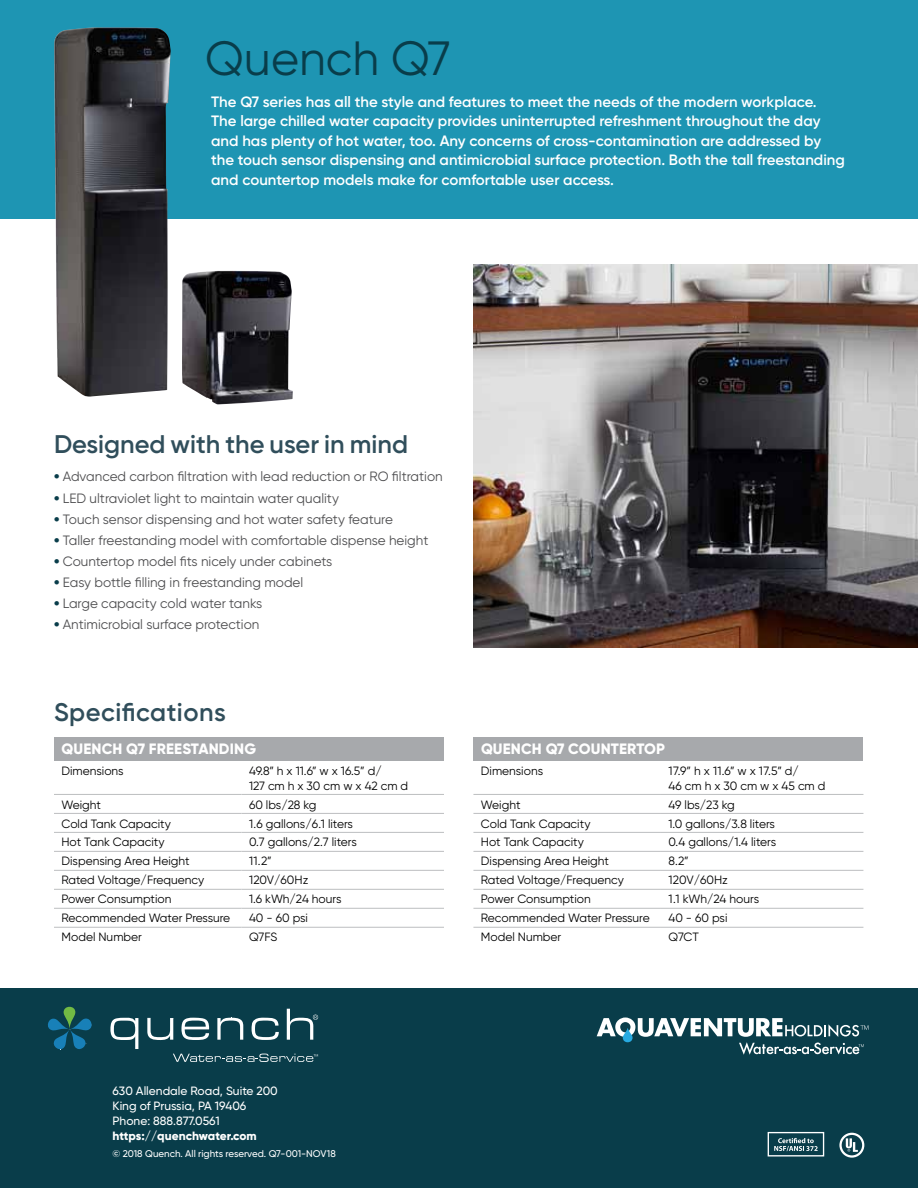
<style>
.page{position:relative;width:918px;height:1188px;background:#fff}
.page>*{position:absolute;margin:0;border:0;box-sizing:border-box;transform-origin:0 0}
.t1{font:48px "Gilroy";color:#093d4a}
.t2{font:600 25.5px "Gilroy";color:#304e5b}
.t3{font:600 25.5px "Gilroy";letter-spacing:.02em;color:#304e5b}
.t4{font:600 15px/19.5px "Gilroy";color:#fff}
.t5{font:800 15px "Gilroy";color:#fff}
.t6{font:13.5px "Gilroy";color:#4d4d4f}
.t7{font:12px/14.4px "Gilroy";color:#000}
.t8{font:500 12px/15px "Gilroy";color:#fff}
.t9{font:800 12px "Gilroy";letter-spacing:-.005em;color:#fff}
.t10{font:500 9.75px "Gilroy";color:#fff}
.s1{font-weight:900;color:#093d4a}
</style>
<div class="page">
<div style="left:0;top:0;width:918px;height:218px;background:#1e95b3"></div>
<div style="left:0;top:988px;width:918px;height:200px;background:#093d4a"></div>
<div style="left:54px;top:738px;width:390px;height:23px;background:#a7a9ac"></div>
<hr style="left:54px;top:794px;width:188px;height:1px;background:#bcbec0">
<hr style="left:242px;top:794px;width:202px;height:1px;background:#bcbec0">
<hr style="left:54px;top:813px;width:188px;height:1px;background:#bcbec0">
<hr style="left:242px;top:813px;width:202px;height:1px;background:#bcbec0">
<hr style="left:54px;top:832px;width:188px;height:1px;background:#bcbec0">
<hr style="left:242px;top:832px;width:202px;height:1px;background:#bcbec0">
<hr style="left:54px;top:851px;width:188px;height:1px;background:#bcbec0">
<hr style="left:242px;top:851px;width:202px;height:1px;background:#bcbec0">
<hr style="left:54px;top:870px;width:188px;height:1px;background:#bcbec0">
<hr style="left:242px;top:870px;width:202px;height:1px;background:#bcbec0">
<hr style="left:54px;top:889px;width:188px;height:1px;background:#bcbec0">
<hr style="left:242px;top:889px;width:202px;height:1px;background:#bcbec0">
<hr style="left:54px;top:908px;width:188px;height:1px;background:#bcbec0">
<hr style="left:242px;top:908px;width:202px;height:1px;background:#bcbec0">
<hr style="left:54px;top:927px;width:188px;height:1px;background:#bcbec0">
<hr style="left:242px;top:927px;width:202px;height:1px;background:#bcbec0">
<div style="left:473px;top:738px;width:390px;height:23px;background:#a7a9ac"></div>
<hr style="left:473px;top:927px;width:188px;height:1px;background:#bcbec0">
<hr style="left:661px;top:927px;width:202px;height:1px;background:#bcbec0">
<hr style="left:473px;top:794px;width:188px;height:1px;background:#bcbec0">
<hr style="left:661px;top:794px;width:202px;height:1px;background:#bcbec0">
<hr style="left:473px;top:813px;width:188px;height:1px;background:#bcbec0">
<hr style="left:661px;top:813px;width:202px;height:1px;background:#bcbec0">
<hr style="left:473px;top:832px;width:188px;height:1px;background:#bcbec0">
<hr style="left:661px;top:832px;width:202px;height:1px;background:#bcbec0">
<hr style="left:473px;top:851px;width:188px;height:1px;background:#bcbec0">
<hr style="left:661px;top:851px;width:202px;height:1px;background:#bcbec0">
<hr style="left:473px;top:870px;width:188px;height:1px;background:#bcbec0">
<hr style="left:661px;top:870px;width:202px;height:1px;background:#bcbec0">
<hr style="left:473px;top:889px;width:188px;height:1px;background:#bcbec0">
<hr style="left:661px;top:889px;width:202px;height:1px;background:#bcbec0">
<hr style="left:473px;top:908px;width:188px;height:1px;background:#bcbec0">
<hr style="left:661px;top:908px;width:202px;height:1px;background:#bcbec0">
<div style="left:64px;top:1007px;width:11px;height:22px;background:#72ba44;border-radius:6px"></div>
<svg style="left:48px;top:1019px;width:44px;height:30px"></svg>
<svg style="left:110px;top:1018px;width:28px;height:31px"></svg>
<svg style="left:147px;top:1018px;width:26px;height:22px"></svg>
<svg style="left:181px;top:1018px;width:28px;height:22px"></svg>
<svg style="left:217px;top:1018px;width:26px;height:22px"></svg>
<svg style="left:252px;top:1017px;width:27px;height:23px"></svg>
<svg style="left:287px;top:1009px;width:31px;height:31px"></svg>
<svg style="left:173px;top:1054px;width:145px;height:8px"></svg>
<svg style="left:597px;top:1018px;width:271px;height:37px"></svg>
<svg style="left:774px;top:1138px;width:44px;height:13px"></svg>
<div style="left:768px;top:1132px;width:56px;height:24px;border:1px solid #fff"></div>
<img style="left:182px;top:271px;width:111px;height:133px">
<img style="left:54px;top:27px;width:117px;height:370px">
<img style="left:473px;top:265px;width:445px;height:382px">
<svg style="left:839px;top:1133px;width:25px;height:25px"></svg>
<h1 class="t1" style="left:205px;top:29px;width:247px">Quench Q7</h1>
<p class="t4" style="left:211px;top:92px;width:635px">The Q7 series has all the style and features to meet the needs of the modern workplace.<br>The large chilled water capacity provides uninterrupted refreshment throughout the day and has plenty of hot water, too. Any concerns of cross-contamination are addressed by the touch sensor dispensing and antimicrobial surface protection. Both the tall freestanding and countertop models make for comfortable user access.</p>
<h2 class="t2" style="left:54px;top:428px;width:356px">Designed with the user in mind</h2>
<p class="t6" style="left:54px;top:469px;width:390px"><span class="s1">•</span> Advanced carbon filtration with lead reduction or RO filtration</p>
<p class="t6" style="left:54px;top:490px;width:286px"><span class="s1">•</span> LED ultraviolet light to maintain water quality</p>
<p class="t6" style="left:54px;top:511px;width:341px"><span class="s1">•</span> Touch sensor dispensing and hot water safety feature</p>
<p class="t6" style="left:54px;top:532px;width:376px"><span class="s1">•</span> Taller freestanding model with comfortable dispense height</p>
<p class="t6" style="left:54px;top:553px;width:280px"><span class="s1">•</span> Countertop model fits nicely under cabinets</p>
<p class="t6" style="left:54px;top:574px;width:251px"><span class="s1">•</span> Easy bottle filling in freestanding model</p>
<p class="t6" style="left:54px;top:595px;width:210px"><span class="s1">•</span> Large capacity cold water tanks</p>
<p class="t6" style="left:54px;top:616px;width:207px"><span class="s1">•</span> Antimicrobial surface protection</p>
<h2 class="t3" style="left:54px;top:696px;width:174px">Specifications</h2>
<p class="t5" style="left:62px;top:740px;width:22px">QUEN</p>
<p class="t5" style="left:102px;top:740px;width:100px">CH Q7 FREESTANDING</p>
<p class="t7" style="left:62px;top:764px;width:64px">Dimensions</p>
<p class="t7" style="left:249px;top:764px;width:161px">49.8” h x 11.6” w x 16.5” d/<br>127 cm h x 30 cm w x 42 cm d</p>
<p class="t7" style="left:62px;top:797px;width:41px">Weight</p>
<p class="t7" style="left:249px;top:797px;width:69px">60 lbs/28 kg</p>
<p class="t7" style="left:62px;top:816px;width:111px">Cold Tank Capacity</p>
<p class="t7" style="left:249px;top:816px;width:106px">1.6 gallons/6.1 liters</p>
<p class="t7" style="left:62px;top:835px;width:105px">Hot Tank Capacity</p>
<p class="t7" style="left:249px;top:835px;width:109px">0.7 gallons/2.7 liters</p>
<p class="t7" style="left:62px;top:854px;width:130px">Dispensing Area Height</p>
<p class="t7" style="left:249px;top:854px;width:24px">11.2”</p>
<p class="t7" style="left:62px;top:873px;width:144px">Rated Voltage/Frequency</p>
<p class="t7" style="left:249px;top:873px;width:61px">120V/60Hz</p>
<p class="t7" style="left:62px;top:892px;width:111px">Power Consumption</p>
<p class="t7" style="left:249px;top:892px;width:94px">1.6 kWh/24 hours</p>
<p class="t7" style="left:62px;top:911px;width:170px">Recommended Water Pressure</p>
<p class="t7" style="left:249px;top:911px;width:61px">40 - 60 psi</p>
<p class="t7" style="left:62px;top:930px;width:82px">Model Number</p>
<p class="t7" style="left:249px;top:930px;width:30px">Q7FS</p>
<p class="t8" style="left:113px;top:1084px;width:167px">630 Allendale Road, Suite 200<br>King of Prussia, PA 19406<br>Phone: 888.877.0561</p>
<p class="t9" style="left:113px;top:1129px;width:146px">https://quenchwater.com</p>
<p class="t10" style="left:113px;top:1148px;width:225px">© 2018 Quench. All rights reserved. Q7-001-NOV18</p>
<p class="t5" style="left:481px;top:740px;width:22px">QUEN</p>
<p class="t5" style="left:521px;top:740px;width:69px">CH Q7 COUNTERTOP</p>
<p class="t7" style="left:481px;top:764px;width:64px">Dimensions</p>
<p class="t7" style="left:668px;top:764px;width:159px">17.9” h x 11.6” w x 17.5” d/<br>46 cm h x 30 cm w x 45 cm d</p>
<p class="t7" style="left:481px;top:797px;width:41px">Weight</p>
<p class="t7" style="left:668px;top:797px;width:68px">49 lbs/23 kg</p>
<p class="t7" style="left:481px;top:816px;width:111px">Cold Tank Capacity</p>
<p class="t7" style="left:668px;top:816px;width:108px">1.0 gallons/3.8 liters</p>
<p class="t7" style="left:481px;top:835px;width:105px">Hot Tank Capacity</p>
<p class="t7" style="left:668px;top:835px;width:109px">0.4 gallons/1.4 liters</p>
<p class="t7" style="left:481px;top:854px;width:130px">Dispensing Area Height</p>
<p class="t7" style="left:668px;top:854px;width:22px">8.2”</p>
<p class="t7" style="left:481px;top:873px;width:144px">Rated Voltage/Frequency</p>
<p class="t7" style="left:668px;top:873px;width:61px">120V/60Hz</p>
<p class="t7" style="left:481px;top:892px;width:111px">Power Consumption</p>
<p class="t7" style="left:668px;top:892px;width:92px">1.1 kWh/24 hours</p>
<p class="t7" style="left:481px;top:911px;width:170px">Recommended Water Pressure</p>
<p class="t7" style="left:668px;top:911px;width:61px">40 - 60 psi</p>
<p class="t7" style="left:481px;top:930px;width:82px">Model Number</p>
<p class="t7" style="left:668px;top:930px;width:32px">Q7CT</p>
</div>
